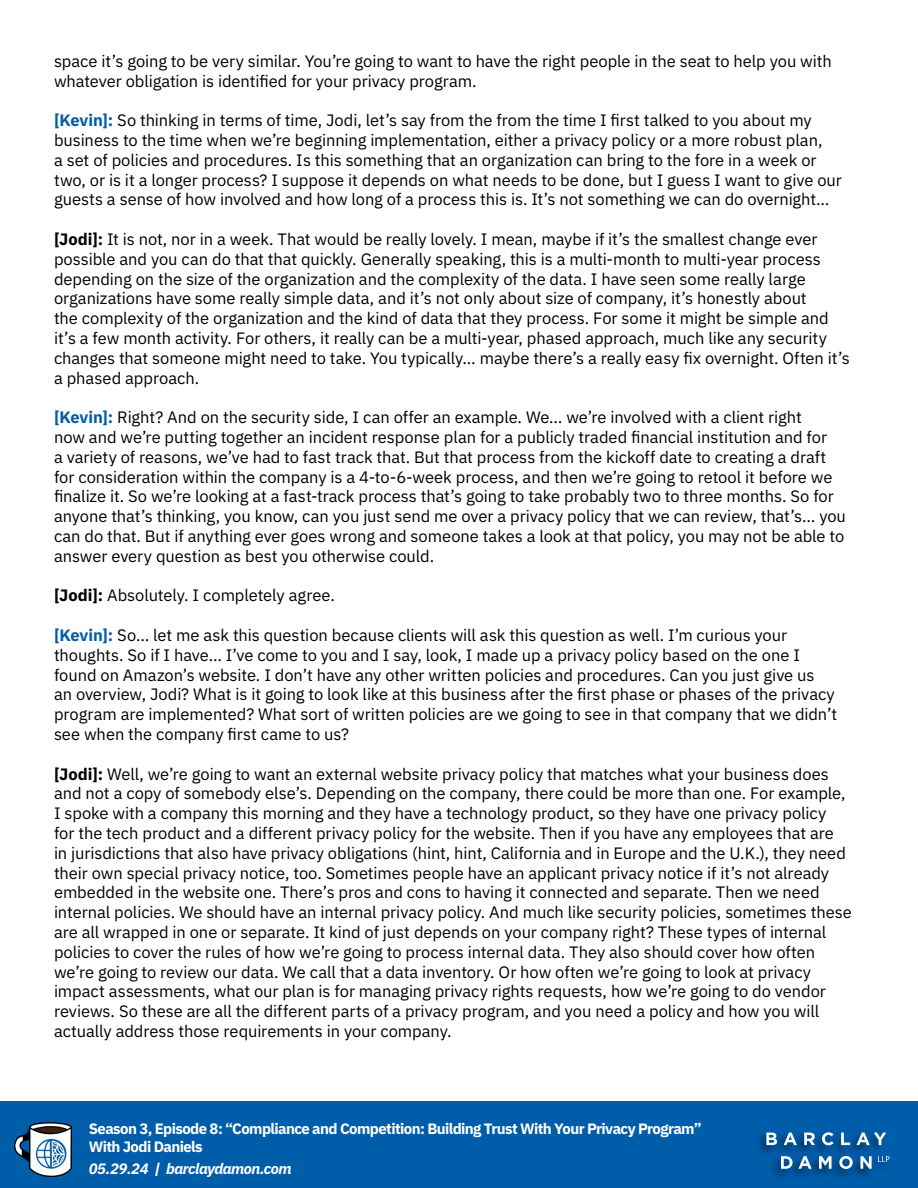
<style>
.page{position:relative;width:918px;height:1188px;background:#fff}
.page>*{position:absolute;margin:0;border:0;box-sizing:border-box;transform-origin:0 0}
.t1{font:16.5px/19.8px "IBM Plex Sans";letter-spacing:-.005em;color:#000}
.t2{font:700 15px/18px "IBM Plex Sans";letter-spacing:-.04em;color:#fff}
.t3{font:italic 700 15px "IBM Plex Sans";letter-spacing:-.03em;color:#fff}
.s1{font-weight:700;color:#005daa}
.s2{font-weight:700}
</style>
<div class="page">
<div style="left:0;top:1102px;width:918px;height:86px;background:#005daa"></div>
<img style="left:15px;top:1123px;width:56px;height:53px">
<div style="left:754px;top:1130px;width:138px;height:51px;background:#000;opacity:.55"></div>
<svg style="left:878px;top:1156px;width:11px;height:6px"></svg>
<svg style="left:766px;top:1133px;width:11px;height:12px"></svg>
<svg style="left:784px;top:1132px;width:13px;height:13px"></svg>
<svg style="left:804px;top:1133px;width:11px;height:12px"></svg>
<svg style="left:822px;top:1132px;width:12px;height:13px"></svg>
<svg style="left:841px;top:1133px;width:9px;height:12px"></svg>
<svg style="left:857px;top:1132px;width:29px;height:13px"></svg>
<svg style="left:781px;top:1156px;width:31px;height:13px"></svg>
<svg style="left:819px;top:1156px;width:13px;height:13px"></svg>
<svg style="left:839px;top:1156px;width:14px;height:13px"></svg>
<svg style="left:860px;top:1156px;width:12px;height:13px"></svg>
<p class="t1" style="left:54px;top:50px;width:779px">space it’s going to be very similar. You’re going to want to have the right people in the seat to help you with whatever obligation is identified for your privacy program.</p>
<p class="t1" style="left:54px;top:109px;width:789px"><span class="s1">[Kevin]:</span> So thinking in terms of time, Jodi, let’s say from the from the time I first talked to you about my business to the time when we’re beginning implementation, either a privacy policy or a more robust plan,<br>a set of policies and procedures. Is this something that an organization can bring to the fore in a week or two, or is it a longer process? I suppose it depends on what needs to be done, but I guess I want to give our guests a sense of how involved and how long of a process this is. It’s not something we can do overnight…</p>
<p class="t1" style="left:54px;top:228px;width:797px"><span class="s2">[Jodi]:</span> It is not, nor in a week. That would be really lovely. I mean, maybe if it’s the smallest change ever possible and you can do that that quickly. Generally speaking, this is a multi-month to multi-year process depending on the size of the organization and the complexity of the data. I have seen some really large organizations have some really simple data, and it’s not only about size of company, it’s honestly about<br>the complexity of the organization and the kind of data that they process. For some it might be simple and it’s a few month activity. For others, it really can be a multi-year, phased approach, much like any security changes that someone might need to take. You typically… maybe there’s a really easy fix overnight. Often it’s a phased approach.</p>
<p class="t1" style="left:54px;top:406px;width:794px"><span class="s1">[Kevin]:</span> Right? And on the security side, I can offer an example. We… we’re involved with a client right<br>now and we’re putting together an incident response plan for a publicly traded financial institution and for<br>a variety of reasons, we’ve had to fast track that. But that process from the kickoff date to creating a draft for consideration within the company is a 4-to-6-week process, and then we’re going to retool it before we finalize it. So we’re looking at a fast-track process that’s going to take probably two to three months. So for anyone that’s thinking, you know, can you just send me over a privacy policy that we can review, that’s… you can do that. But if anything ever goes wrong and someone takes a look at that policy, you may not be able to answer every question as best you otherwise could.</p>
<p class="t1" style="left:54px;top:584px;width:282px"><span class="s2">[Jodi]:</span> Absolutely. I completely agree.</p>
<p class="t1" style="left:54px;top:624px;width:785px"><span class="s1">[Kevin]:</span> So… let me ask this question because clients will ask this question as well. I’m curious your thoughts. So if I have… I’ve come to you and I say, look, I made up a privacy policy based on the one I found on Amazon’s website. I don’t have any other written policies and procedures. Can you just give us<br>an overview, Jodi? What is it going to look like at this business after the first phase or phases of the privacy program are implemented? What sort of written policies are we going to see in that company that we didn’t see when the company first came to us?</p>
<p class="t1" style="left:54px;top:763px;width:799px"><span class="s2">[Jodi]:</span> Well, we’re going to want an external website privacy policy that matches what your business does and not a copy of somebody else’s. Depending on the company, there could be more than one. For example, I spoke with a company this morning and they have a technology product, so they have one privacy policy<br>for the tech product and a different privacy policy for the website. Then if you have any employees that are<br>in jurisdictions that also have privacy obligations (hint, hint, California and in Europe and the U.K.), they need their own special privacy notice, too. Sometimes people have an applicant privacy notice if it’s not already embedded in the website one. There’s pros and cons to having it connected and separate. Then we need internal policies. We should have an internal privacy policy. And much like security policies, sometimes these are all wrapped in one or separate. It kind of just depends on your company right? These types of internal policies to cover the rules of how we’re going to process internal data. They also should cover how often we’re going to review our data. We call that a data inventory. Or how often we’re going to look at privacy impact assessments, what our plan is for managing privacy rights requests, how we’re going to do vendor reviews. So these are all the different parts of a privacy program, and you need a policy and how you will actually address those requirements in your company.</p>
<p class="t2" style="left:89px;top:1119px;width:615px">Season 3, Episode 8: “Compliance and Competition: Building Trust With Your Privacy Program”<br>With Jodi Daniels</p>
<p class="t3" style="left:89px;top:1157px;width:204px">05.29.24 | barclaydamon.com</p>
</div>
